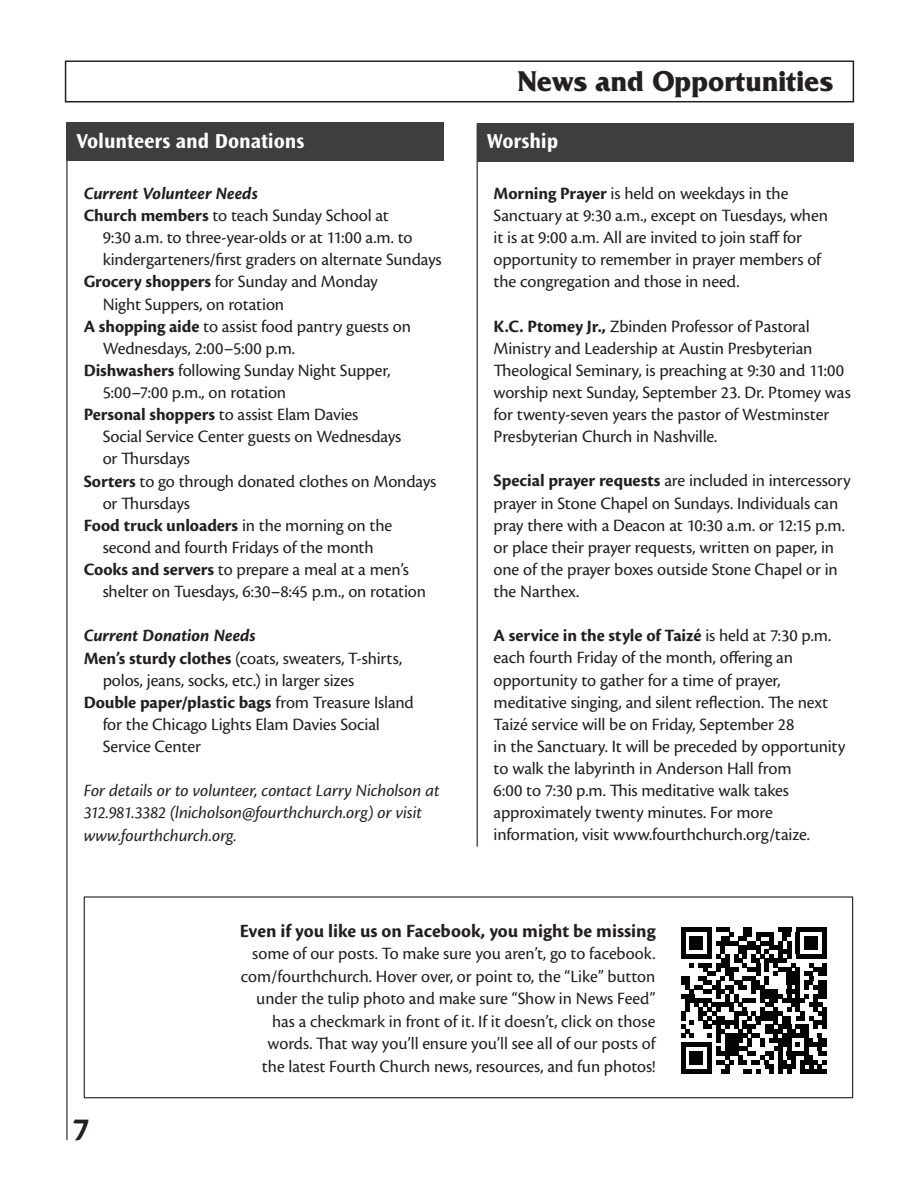
<style>
.page{position:relative;width:918px;height:1188px;background:#fff}
.page>*{position:absolute;margin:0;border:0;box-sizing:border-box;transform-origin:0 0}
.t1{font:700 34.5px "Cronos Pro";color:#231f20}
.t2{font:700 30px "Friz Quadrata Std";letter-spacing:.005em;color:#231f20;scale:.94 1}
.t3{font:700 21px "Ocean Sans Std";letter-spacing:-.005em;color:#fff}
.t4{font:700 19.5px "Cronos Pro";color:#231f20}
.t5{font:18px/22px "Cronos Pro";letter-spacing:-.01em;color:#231f20}
.t6{font:italic 18px/22px "Cronos Pro";letter-spacing:-.005em;color:#231f20}
.t7{font:700 18px "Cronos Pro";letter-spacing:-.005em;color:#231f20}
.t8{font:italic 700 18px "Cronos Pro";color:#231f20}
.s1{font-weight:700}
.s2{font-weight:400}
</style>
<div class="page">
<div style="left:84px;top:896px;width:769px;height:202px;border:1px solid #231f20"></div>
<svg style="left:681px;top:928px;width:146px;height:145px"></svg>
<hr style="left:778px;top:928px;width:13px;height:4px;background:#040503">
<hr style="left:796px;top:928px;width:31px;height:4px;background:#040503">
<hr style="left:66px;top:122px;width:2px;height:1018px;background:#231f20">
<div style="left:65px;top:60px;width:789px;height:42px;border:2px solid #231f20"></div>
<hr style="left:477px;top:123px;width:1px;height:724px;background:#231f20">
<div style="left:67px;top:123px;width:377px;height:38px;background:#3e3e3f"></div>
<div style="left:477px;top:123px;width:377px;height:38px;background:#3e3e3f"></div>
<p class="t3" style="left:76px;top:129px;width:229px">Volunteers and Donations</p>
<p class="t8" style="left:84px;top:183px;width:176px">Current Volunteer Needs</p>
<p class="t5" style="left:84px;top:205px;width:307px"><span class="s1">Church members</span> to teach Sunday School at</p>
<p class="t5" style="left:103px;top:227px;width:311px">9:30 a.m. to three-year-olds or at 11:00 a.m. to</p>
<p class="t5" style="left:103px;top:249px;width:341px">kindergarteners/first graders on alternate Sundays</p>
<p class="t5" style="left:84px;top:271px;width:296px"><span class="s1">Grocery shoppers</span> for Sunday and Monday</p>
<p class="t5" style="left:103px;top:293px;width:183px">Night Suppers, on rotation</p>
<p class="t5" style="left:84px;top:315px;width:329px"><span class="s1">A shopping aide</span> to assist food pantry guests on</p>
<p class="t5" style="left:103px;top:337px;width:194px">Wednesdays, 2:00–5:00 p.m.</p>
<p class="t5" style="left:84px;top:359px;width:308px"><span class="s1">Dishwashers</span> following Sunday Night Supper,</p>
<p class="t5" style="left:103px;top:382px;width:185px">5:00–7:00 p.m., on rotation</p>
<p class="t5" style="left:84px;top:404px;width:276px"><span class="s1">Personal shoppers</span> to assist Elam Davies</p>
<p class="t5" style="left:103px;top:426px;width:300px">Social Service Center guests on Wednesdays</p>
<p class="t5" style="left:103px;top:448px;width:89px">or Thursdays</p>
<p class="t5" style="left:84px;top:470px;width:354px"><span class="s1">Sorters</span> to go through donated clothes on Mondays</p>
<p class="t5" style="left:103px;top:492px;width:89px">or Thursdays</p>
<p class="t7" style="left:84px;top:515px;width:310px">Food truck unloaders <span class="s2">in the morning on the</span></p>
<p class="t5" style="left:103px;top:536px;width:273px">second and fourth Fridays of the month</p>
<p class="t5" style="left:84px;top:559px;width:327px"><span class="s1">Cooks and servers</span> to prepare a meal at a men’s</p>
<p class="t5" style="left:103px;top:581px;width:325px">shelter on Tuesdays, 6:30–8:45 p.m., on rotation</p>
<p class="t8" style="left:84px;top:625px;width:174px">Current Donation Needs</p>
<p class="t5" style="left:84px;top:647px;width:320px"><span class="s1">Men’s sturdy clothes</span> (coats, sweaters, T-shirts,</p>
<p class="t5" style="left:103px;top:669px;width:253px">polos, jeans, socks, etc.) in larger sizes</p>
<p class="t7" style="left:84px;top:692px;width:332px">Double paper/plastic bags <span class="s2">from Treasure Island</span></p>
<p class="t5" style="left:103px;top:713px;width:279px">for the Chicago Lights Elam Davies Social</p>
<p class="t5" style="left:103px;top:735px;width:100px">Service Center</p>
<p class="t6" style="left:84px;top:780px;width:357px">For details or to volunteer, contact Larry Nicholson at<br>312.981.3382 (lnicholson@fourthchurch.org) or visit www.fourthchurch.org.</p>
<h2 class="t2" style="left:517px;top:65px;width:338px">News and Opportunities</h2>
<p class="t3" style="left:487px;top:129px;width:73px">Worship</p>
<p class="t5" style="left:494px;top:182px;width:336px"><span class="s1">Morning Prayer</span> is held on weekdays in the Sanctuary at 9:30 a.m., except on Tuesdays, when it is at 9:00 a.m. All are invited to join staff for opportunity to remember in prayer members of the congregation and those in need.</p>
<p class="t5" style="left:494px;top:315px;width:359px"><span class="s1">K.C. Ptomey Jr.,</span> Zbinden Professor of Pastoral Ministry and Leadership at Austin Presbyterian Theological Seminary, is preaching at 9:30 and 11:00 worship next Sunday, September 23. Dr. Ptomey was for twenty-seven years the pastor of Westminster Presbyterian Church in Nashville.</p>
<p class="t5" style="left:494px;top:470px;width:358px"><span class="s1">Special prayer requests</span> are included in intercessory prayer in Stone Chapel on Sundays. Individuals can pray there with a Deacon at 10:30 a.m. or 12:15 p.m. or place their prayer requests, written on paper, in one of the prayer boxes outside Stone Chapel or in the Narthex.</p>
<p class="t5" style="left:494px;top:625px;width:353px"><span class="s1">A service in the style of Taizé</span> is held at 7:30 p.m. each fourth Friday of the month, offering an opportunity to gather for a time of prayer, meditative singing, and silent reflection. The next Taizé service will be on Friday, September 28<br>in the Sanctuary. It will be preceded by opportunity to walk the labyrinth in Anderson Hall from<br>6:00 to 7:30 p.m. This meditative walk takes approximately twenty minutes. For more information, visit www.fourthchurch.org/taize.</p>
<h1 class="t1" style="left:73px;top:1109px;width:19px">7</h1>
<p class="t4" style="left:240px;top:919px;width:417px">Even if you like us on Facebook, you might be missing</p>
<p class="t5" style="left:241px;top:942px;width:416px;line-height:22.5px;text-align:right">some of our posts. To make sure you aren’t, go to facebook. com/fourthchurch. Hover over, or point to, the “Like” button under the tulip photo and make sure “Show in News Feed” has a checkmark in front of it. If it doesn’t, click on those words. That way you’ll ensure you’ll see all of our posts of the latest Fourth Church news, resources, and fun photos!</p>
</div>
